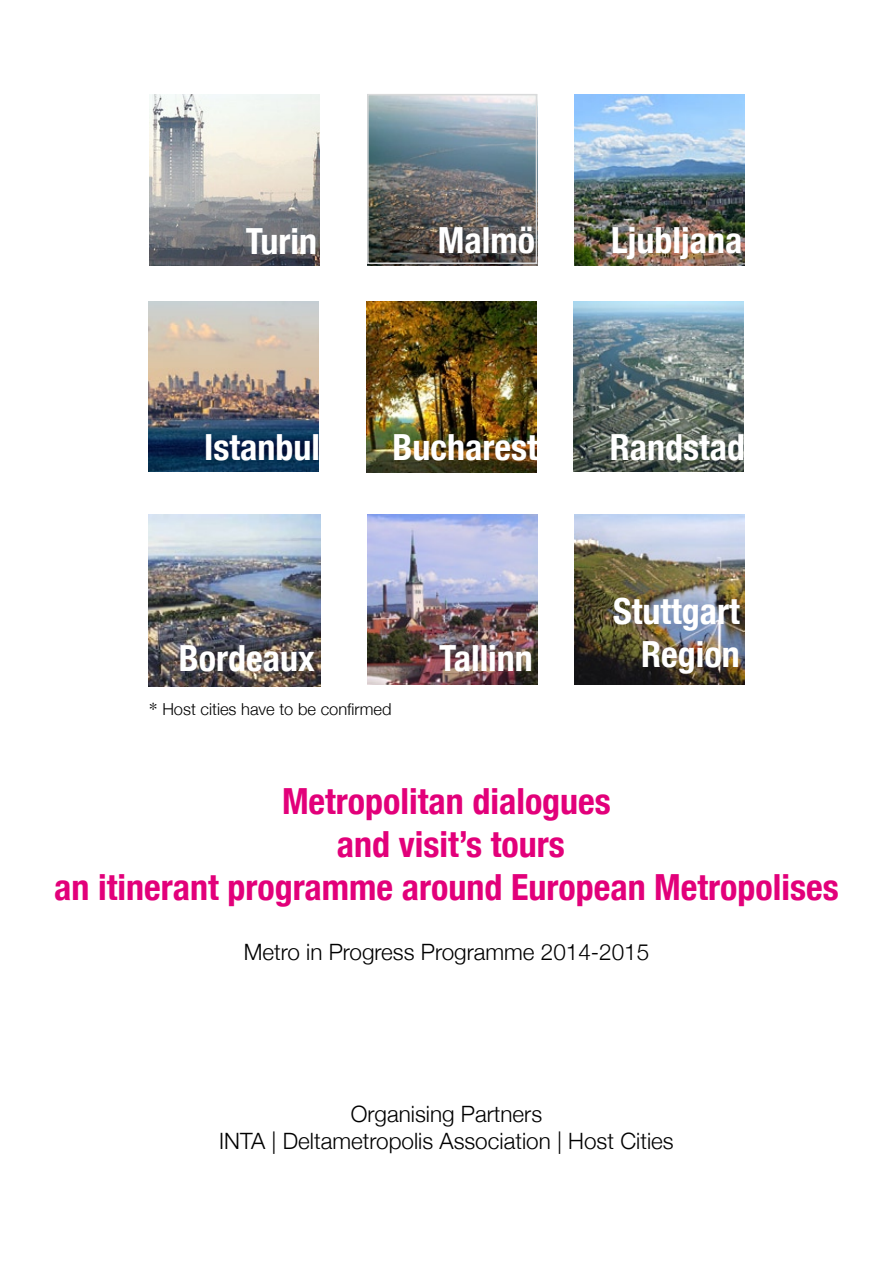
<style>
.page{position:relative;width:893px;height:1263px;background:#fff}
.page>*{position:absolute;margin:0;border:0;box-sizing:border-box;transform-origin:0 0}
.t1{font:700 condensed 36px/43.2px "Helvetica Neue";color:#e2007a;text-align:center}
.t2{font:700 condensed 36px/43.2px "Helvetica Neue";color:#fff;text-align:right}
.t3{font:300 22.5px/27px "Helvetica Neue";color:#000;text-align:center}
.t4{font:300 16.5px "Helvetica Neue";color:#000}
.s1{font-family:"Times";font-weight:400;font-size:18px}
</style>
<div class="page">
<img style="left:367px;top:97px;width:170px;height:168px">
<img style="left:574px;top:514px;width:170px;height:171px">
<img style="left:367px;top:514px;width:170px;height:171px">
<img style="left:149px;top:95px;width:170px;height:170px">
<div style="left:367px;top:94px;width:170px;height:170px;border:2px solid #d9dadb"></div>
<img style="left:366px;top:302px;width:170px;height:170px">
<img style="left:574px;top:95px;width:170px;height:170px">
<img style="left:149px;top:514px;width:171px;height:172px">
<img style="left:148px;top:301px;width:170px;height:170px">
<img style="left:573px;top:301px;width:170px;height:170px">
<h1 class="t2" style="left:246px;top:217px;width:73px">Turin</h1>
<h1 class="t2" style="left:438px;top:216px;width:99px">Malmö</h1>
<h1 class="t2" style="left:611px;top:216px;width:133px">Ljubljana</h1>
<h1 class="t2" style="left:204px;top:423px;width:117px">Istanbul</h1>
<h1 class="t2" style="left:610px;top:423px;width:137px">Randstad</h1>
<h1 class="t2" style="left:393px;top:423px;width:147px">Bucharest</h1>
<h1 class="t2" style="left:179px;top:634px;width:137px">Bordeaux</h1>
<p class="t4" style="left:149px;top:696px;width:244px"><span class="s1">*</span> Host cities have to be confirmed</p>
<h1 class="t2" style="left:439px;top:634px;width:95px">Tallinn</h1>
<h1 class="t2" style="left:613px;top:587px;width:128px">Stuttgart<br>Region</h1>
<h1 class="t1" style="left:54px;top:777px;width:786px">Metropolitan dialogues<br>and visit’s tours<br>an itinerant programme around European Metropolises</h1>
<p class="t3" style="left:244px;top:937px;width:407px">Metro in Progress Programme 2014-2015</p>
<p class="t3" style="left:219px;top:1099px;width:456px">Organising Partners<br>INTA | Deltametropolis Association | Host Cities</p>
</div>
